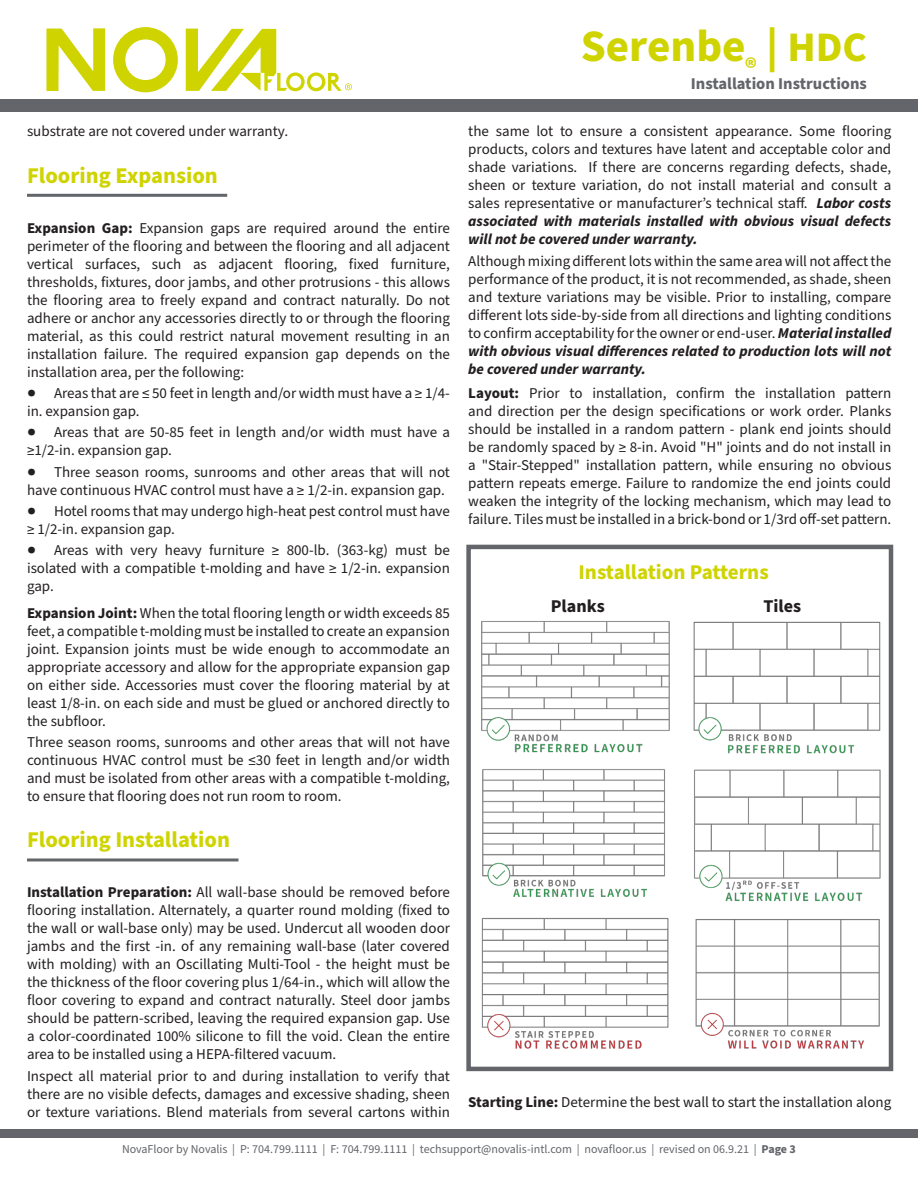
<style>
.page{position:relative;width:918px;height:1188px;background:#fff}
.page>*{position:absolute;margin:0;border:0;box-sizing:border-box;transform-origin:0 0}
.t1{font:700 45px "Source Sans Pro";color:#cfd400}
.t2{font:700 22.5px "Source Sans Pro";color:#cfd400}
.t3{font:700 21px "Source Sans Pro";color:#cfd400}
.t4{font:700 18px "Source Sans Pro";color:#231f20}
.t5{font:700 16.5px "Source Sans Pro";color:#63656a}
.t6{font:15px/18px "Source Sans Pro";color:#231f20;text-align:justify}
.t7{font:12px "Source Sans Pro";color:#63656a}
.s1{font-weight:700}
.s2{font-size:42px}
.s3{font-weight:700;font-style:italic}
</style>
<div class="page">
<div style="left:0;top:99px;width:918px;height:12px;background:#63656a"></div>
<div style="left:0;top:1129px;width:918px;height:8px;background:#63656a"></div>
<svg style="left:46px;top:27px;width:306px;height:65px"></svg>
<hr style="left:27px;top:858px;width:211px;height:3px;background:#62656a">
<hr style="left:27px;top:194px;width:200px;height:3px;background:#62656a">
<div style="left:466px;top:545px;width:427px;height:526px;border:4px solid #63656a"></div>
<img style="left:481px;top:621px;width:189px;height:132px">
<img style="left:482px;top:769px;width:183px;height:128px">
<img style="left:481px;top:918px;width:188px;height:131px">
<img style="left:693px;top:621px;width:188px;height:133px">
<img style="left:694px;top:769px;width:187px;height:132px">
<img style="left:695px;top:919px;width:185px;height:130px">
<p class="t6" style="left:27px;top:123px;width:263px">substrate are not covered under warranty.</p>
<p class="t2" style="left:27px;top:160px;width:192px">Flooring Expansion</p>
<p class="t6" style="left:27px;top:219px;width:425px"><span class="s1">Expansion Gap:</span> Expansion gaps are required around the entire perimeter of the flooring and between the flooring and all adjacent vertical surfaces, such as adjacent flooring, fixed furniture, thresholds, fixtures, door jambs, and other protrusions - this allows the flooring area to freely expand and contract naturally. Do not adhere or anchor any accessories directly to or through the flooring material, as this could restrict natural movement resulting in an installation failure. The required expansion gap depends on the installation area, per the following:</p>
<p class="t6" style="left:27px;top:385px;width:424px">● Areas that are ≤ 50 feet in length and/or width must have a ≥ 1/4- in. expansion gap.</p>
<p class="t6" style="left:27px;top:424px;width:424px">● Areas that are 50-85 feet in length and/or width must have a ≥1/2-in. expansion gap.</p>
<p class="t6" style="left:27px;top:463px;width:425px">● Three season rooms, sunrooms and other areas that will not have continuous HVAC control must have a ≥ 1/2-in. expansion gap.</p>
<p class="t6" style="left:27px;top:502px;width:424px">● Hotel rooms that may undergo high-heat pest control must have ≥ 1/2-in. expansion gap.</p>
<p class="t6" style="left:27px;top:541px;width:425px">● Areas with very heavy furniture ≥ 800-lb. (363-kg) must be isolated with a compatible t-molding and have ≥ 1/2-in. expansion gap.</p>
<p class="t6" style="left:27px;top:604px;width:425px"><span class="s1">Expansion Joint:</span> When the total flooring length or width exceeds 85 feet, a compatible t-molding must be installed to create an expansion joint. Expansion joints must be wide enough to accommodate an appropriate accessory and allow for the appropriate expansion gap on either side. Accessories must cover the flooring material by at least 1/8-in. on each side and must be glued or anchored directly to the subfloor.</p>
<p class="t6" style="left:27px;top:733px;width:425px">Three season rooms, sunrooms and other areas that will not have continuous HVAC control must be ≤30 feet in length and/or width and must be isolated from other areas with a compatible t-molding, to ensure that flooring does not run room to room.</p>
<p class="t2" style="left:27px;top:825px;width:205px">Flooring Installation</p>
<p class="t6" style="left:27px;top:884px;width:425px"><span class="s1">Installation Preparation:</span> All wall-base should be removed before flooring installation. Alternately, a quarter round molding (fixed to the wall or wall-base only) may be used. Undercut all wooden door jambs and the first -in. of any remaining wall-base (later covered with molding) with an Oscillating Multi-Tool - the height must be the thickness of the floor covering plus 1/64-in., which will allow the floor covering to expand and contract naturally. Steel door jambs should be pattern-scribed, leaving the required expansion gap. Use a color-coordinated 100% silicone to fill the void. Clean the entire area to be installed using a HEPA-filtered vacuum.</p>
<p class="t6" style="left:27px;top:1067px;width:425px">Inspect all material prior to and during installation to verify that there are no visible defects, damages and excessive shading, sheen or texture variations. Blend materials from several cartons within</p>
<h1 class="t1" style="left:581px;top:16px;width:288px">Serenbe<sub>®</sub> | <span class="s2">HDC</span></h1>
<p class="t5" style="left:691px;top:73px;width:178px">Installation Instructions</p>
<p class="t6" style="left:468px;top:123px;width:425px">the same lot to ensure a consistent appearance. Some flooring products, colors and textures have latent and acceptable color and shade variations. If there are concerns regarding defects, shade, sheen or texture variation, do not install material and consult a sales representative or manufacturer’s technical staff. <span class="s3">Labor costs associated with materials installed with obvious visual defects will not be covered under warranty.</span></p>
<p class="t6" style="left:468px;top:252px;width:425px">Although mixing different lots within the same area will not affect the performance of the product, it is not recommended, as shade, sheen and texture variations may be visible. Prior to installing, compare different lots side-by-side from all directions and lighting conditions to confirm acceptability for the owner or end-user. <span class="s3">Material installed with obvious visual differences related to production lots will not be covered under warranty.</span></p>
<p class="t6" style="left:468px;top:385px;width:425px"><span class="s1">Layout:</span> Prior to installation, confirm the installation pattern and direction per the design specifications or work order. Planks should be installed in a random pattern - plank end joints should be randomly spaced by ≥ 8-in. Avoid "H" joints and do not install in a "Stair-Stepped" installation pattern, while ensuring no obvious pattern repeats emerge. Failure to randomize the end joints could weaken the integrity of the locking mechanism, which may lead to failure. Tiles must be installed in a brick-bond or 1/3rd off-set pattern.</p>
<p class="t3" style="left:579px;top:558px;width:192px">Installation Patterns</p>
<p class="t4" style="left:551px;top:593px;width:55px">Planks</p>
<p class="t4" style="left:763px;top:593px;width:39px">Tiles</p>
<p class="t6" style="left:468px;top:1093px;width:425px"><span class="s1">Starting Line:</span> Determine the best wall to start the installation along</p>
<p class="t7" style="left:122px;top:1141px;width:675px">NovaFloor by Novalis | P: 704.799.1111 | F: 704.799.1111 | techsupport@novalis-intl.com | novafloor.us | revised on 06.9.21 | <span class="s1">Page 3</span></p>
</div>
